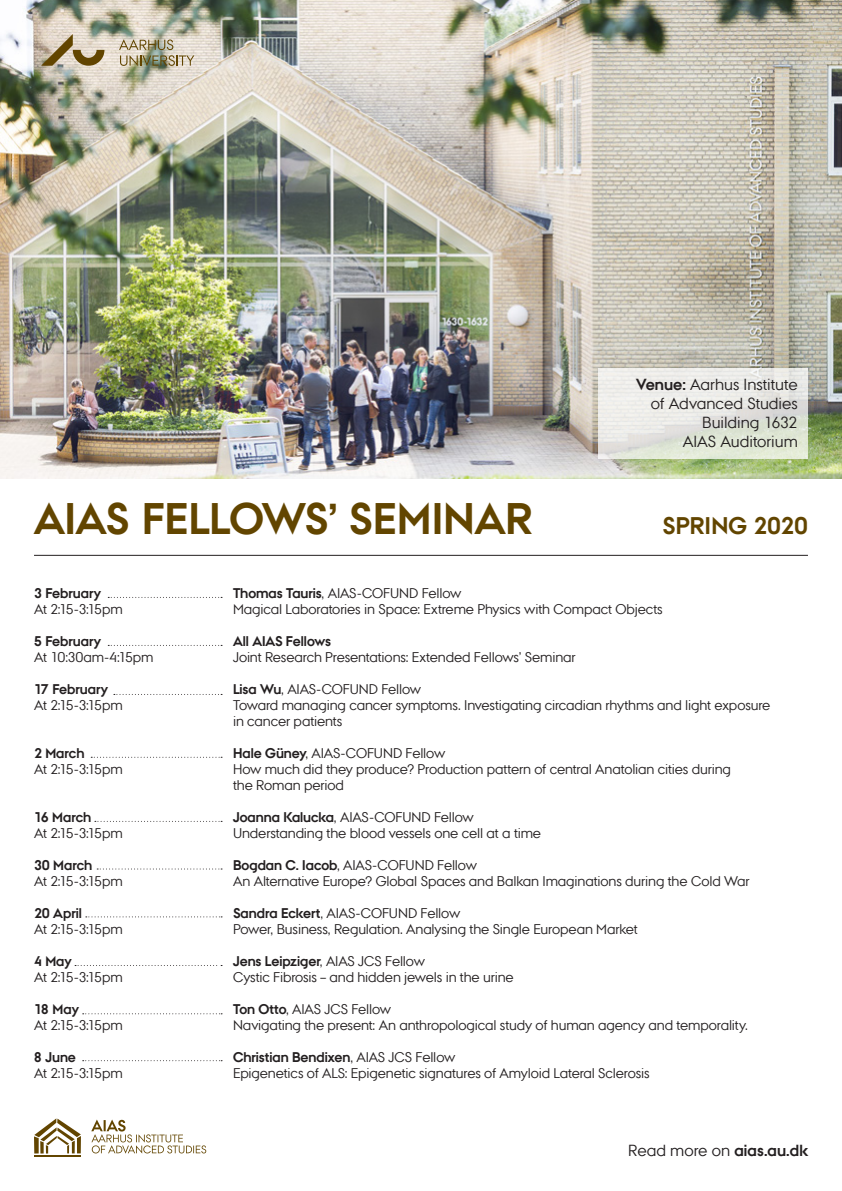
<style>
.page{position:relative;width:842px;height:1191px;background:#fff}
.page>*{position:absolute;margin:0;border:0;box-sizing:border-box;transform-origin:0 0}
.t1{font:700 44px "AU Passata";color:#624500}
.t2{font:700 24px "AU Passata";letter-spacing:.005em;color:#624500}
.t3{font:16px/19.2px "AU Passata";color:#231f20;text-align:right}
.t4{font:14px/16px "AU Passata";letter-spacing:-.01em;color:#231f20}
.t5{font:700 14px "AU Passata";color:#231f20}
.s1{font-weight:700}
.s2{font-weight:400}
</style>
<div class="page">
<img style="left:0;top:0;width:842px;height:478px">
<svg style="left:114px;top:694px;width:108px;height:1px"></svg>
<svg style="left:108px;top:645px;width:114px;height:1px"></svg>
<svg style="left:108px;top:597px;width:114px;height:1px"></svg>
<svg style="left:91px;top:756px;width:131px;height:1px"></svg>
<svg style="left:95px;top:821px;width:127px;height:1px"></svg>
<svg style="left:97px;top:868px;width:125px;height:1px"></svg>
<svg style="left:86px;top:916px;width:136px;height:1px"></svg>
<svg style="left:75px;top:965px;width:147px;height:1px"></svg>
<svg style="left:83px;top:1013px;width:139px;height:1px"></svg>
<svg style="left:83px;top:1060px;width:139px;height:1px"></svg>
<hr style="left:34px;top:555px;width:774px;height:1px;background:#231f20">
<svg style="left:598px;top:368px;width:210px;height:91px;background:#e6e7e1"></svg>
<svg style="left:91px;top:1119px;width:115px;height:34px"></svg>
<svg style="left:34px;top:1118px;width:47px;height:35px"></svg>
<hr style="left:34px;top:1155px;width:47px;height:2px;background:#624500">
<svg style="left:119px;top:39px;width:75px;height:27px;background:#b9b199"></svg>
<svg style="left:41px;top:34px;width:63px;height:32px;background:#b8a98b"></svg>
<p class="t1" style="left:34px;top:493px;width:501px">AIAS FELLOWS’ SEMINAR</p>
<p class="t3" style="left:636px;top:374px;width:163px"><span class="s1">Venue:</span> Aarhus Institute of Advanced Studies</p>
<p class="t3" style="left:702px;top:413px;width:97px">Building 1632</p>
<p class="t3" style="left:683px;top:432px;width:116px">AIAS Auditorium</p>
<p class="t2" style="left:662px;top:512px;width:147px">SPRING 2020</p>
<p class="t5" style="left:34px;top:585px;width:69px">3 February</p>
<p class="t4" style="left:233px;top:585px;width:230px"><span class="s1">Thomas Tauris</span>, AIAS-COFUND Fellow</p>
<p class="t4" style="left:34px;top:601px;width:90px">At 2:15-3:15pm</p>
<p class="t4" style="left:233px;top:601px;width:431px">Magical Laboratories in Space: Extreme Physics with Compact Objects</p>
<p class="t5" style="left:34px;top:633px;width:69px">5 February</p>
<p class="t5" style="left:233px;top:633px;width:99px">All AIAS Fellows</p>
<p class="t4" style="left:34px;top:649px;width:121px">At 10:30am-4:15pm</p>
<p class="t4" style="left:233px;top:649px;width:344px">Joint Research Presentations: Extended Fellows’ Seminar</p>
<p class="t5" style="left:34px;top:681px;width:76px">17 February</p>
<p class="t4" style="left:233px;top:681px;width:190px"><span class="s1">Lisa Wu</span>, AIAS-COFUND Fellow</p>
<p class="t4" style="left:34px;top:697px;width:90px">At 2:15-3:15pm</p>
<p class="t4" style="left:233px;top:697px;width:539px">Toward managing cancer symptoms. Investigating circadian rhythms and light exposure in cancer patients</p>
<p class="t5" style="left:34px;top:745px;width:52px">2 March</p>
<p class="t4" style="left:233px;top:745px;width:214px"><span class="s1">Hale Güney</span>, AIAS-COFUND Fellow</p>
<p class="t4" style="left:34px;top:761px;width:90px">At 2:15-3:15pm</p>
<p class="t4" style="left:233px;top:761px;width:499px">How much did they produce? Production pattern of central Anatolian cities during the Roman period</p>
<p class="t5" style="left:34px;top:809px;width:59px">16 March</p>
<p class="t4" style="left:233px;top:809px;width:242px"><span class="s1">Joanna Kalucka</span>, AIAS-COFUND Fellow</p>
<p class="t4" style="left:34px;top:825px;width:90px">At 2:15-3:15pm</p>
<p class="t4" style="left:233px;top:825px;width:309px">Understanding the blood vessels one cell at a time</p>
<p class="t5" style="left:34px;top:857px;width:60px">30 March</p>
<p class="t4" style="left:233px;top:857px;width:245px"><span class="s1">Bogdan C. Iacob</span>, AIAS-COFUND Fellow</p>
<p class="t4" style="left:34px;top:873px;width:90px">At 2:15-3:15pm</p>
<p class="t4" style="left:233px;top:873px;width:518px">An Alternative Europe? Global Spaces and Balkan Imaginations during the Cold War</p>
<p class="t5" style="left:34px;top:905px;width:49px">20 April</p>
<p class="t4" style="left:233px;top:905px;width:229px"><span class="s1">Sandra Eckert</span>, AIAS-COFUND Fellow</p>
<p class="t4" style="left:34px;top:921px;width:90px">At 2:15-3:15pm</p>
<p class="t4" style="left:233px;top:921px;width:406px">Power, Business, Regulation. Analysing the Single European Market</p>
<p class="t5" style="left:34px;top:953px;width:39px">4 May</p>
<p class="t4" style="left:233px;top:953px;width:193px"><span class="s1">Jens Leipziger</span>, AIAS JCS Fellow</p>
<p class="t4" style="left:34px;top:969px;width:90px">At 2:15-3:15pm</p>
<p class="t4" style="left:233px;top:969px;width:282px">Cystic Fibrosis – and hidden jewels in the urine</p>
<p class="t5" style="left:34px;top:1001px;width:46px">18 May</p>
<p class="t4" style="left:233px;top:1001px;width:160px"><span class="s1">Ton Otto</span>, AIAS JCS Fellow</p>
<p class="t4" style="left:34px;top:1017px;width:90px">At 2:15-3:15pm</p>
<p class="t4" style="left:233px;top:1017px;width:516px">Navigating the present: An anthropological study of human agency and temporality.</p>
<p class="t5" style="left:34px;top:1049px;width:43px">8 June</p>
<p class="t5" style="left:233px;top:1049px;width:224px">Christian Bendixen<span class="s2">, AIAS JCS Fellow</span></p>
<p class="t4" style="left:34px;top:1065px;width:90px">At 2:15-3:15pm</p>
<p class="t4" style="left:233px;top:1065px;width:418px">Epigenetics of ALS: Epigenetic signatures of Amyloid Lateral Sclerosis</p>
<p class="t3" style="left:628px;top:1140px;width:181px">Read more on <span class="s1">aias.au.dk</span></p>
</div>
